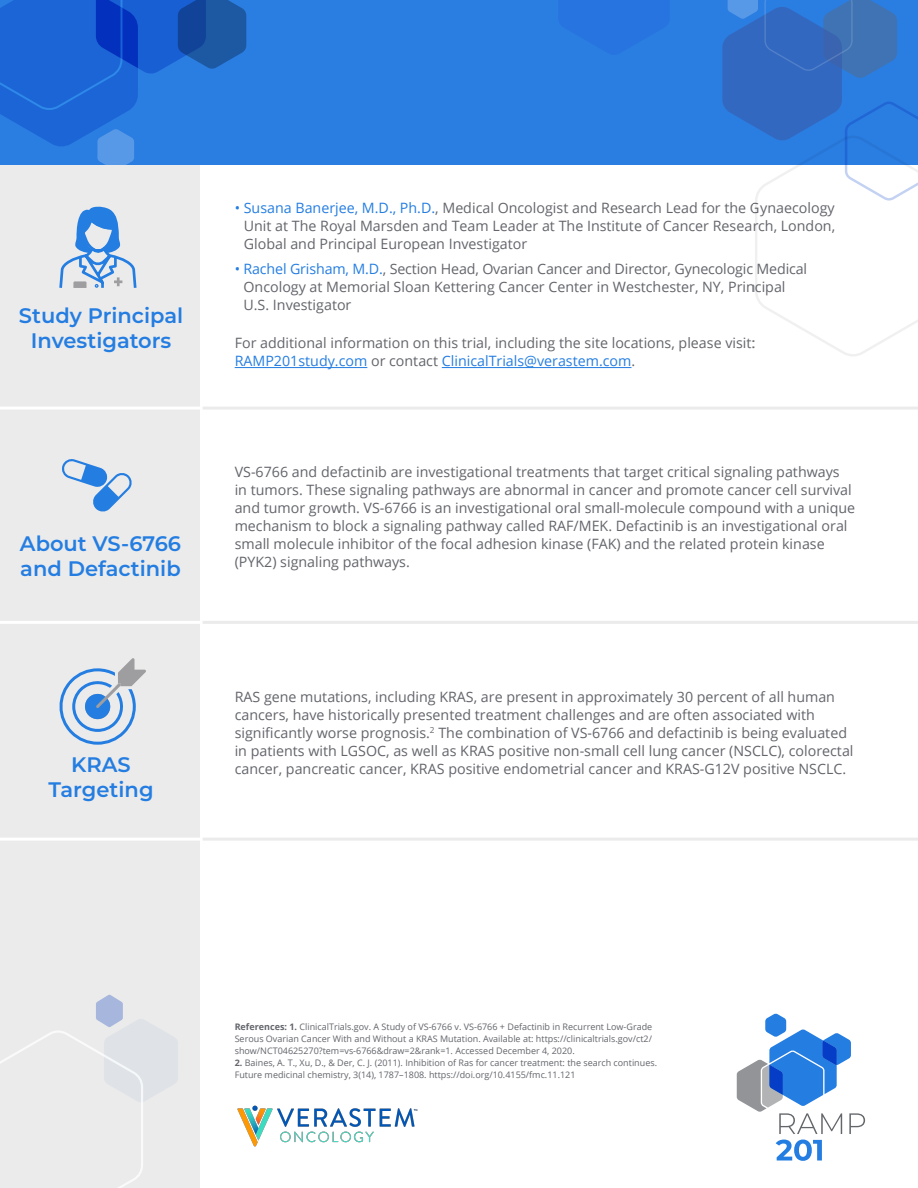
<style>
.page{position:relative;width:918px;height:1188px;background:#fff}
.page>*{position:absolute;margin:0;border:0;box-sizing:border-box;transform-origin:0 0}
.t1{font:600 21px/25.5px "Montserrat";color:#247de1;text-align:center}
.t2{font:14.25px/18px "Open Sans";color:#63656b}
.t3{font:9px/12px "Open Sans";color:#63656b;text-align:justify}
.s1{color:#247de1}
.s2{font-weight:700}
</style>
<div class="page">
<div style="left:0;top:164px;width:200px;height:1024px;background:#ebebeb"></div>
<svg style="left:737px;top:1014px;width:128px;height:120px"></svg>
<svg style="left:776px;top:1140px;width:46px;height:21px"></svg>
<hr style="left:235px;top:367px;width:132px;height:1px;background:#247de1">
<hr style="left:442px;top:367px;width:189px;height:1px;background:#247de1">
<div style="left:0;top:0;width:918px;height:164px;background:#2a7de1"></div>
<svg style="left:0;top:0;width:246px;height:164px"></svg>
<svg style="left:722px;top:0;width:196px;height:356px"></svg>
<hr style="left:0;top:407px;width:204px;height:3px;background:#fff">
<hr style="left:203px;top:407px;width:715px;height:3px;background:#ebebeb">
<hr style="left:0;top:621px;width:204px;height:3px;background:#fff">
<hr style="left:203px;top:621px;width:715px;height:3px;background:#ebebeb">
<hr style="left:0;top:838px;width:204px;height:3px;background:#fff">
<hr style="left:203px;top:838px;width:715px;height:3px;background:#ebebeb">
<svg style="left:0;top:995px;width:178px;height:193px"></svg>
<svg style="left:62px;top:459px;width:70px;height:53px"></svg>
<svg style="left:59px;top:206px;width:78px;height:82px"></svg>
<svg style="left:59px;top:658px;width:87px;height:87px"></svg>
<img style="left:237px;top:1105px;width:181px;height:42px">
<h1 class="t1" style="left:19px;top:302px;width:166px">Study Principal<br>Investigators</h1>
<h1 class="t1" style="left:20px;top:530px;width:163px;text-align:left">About VS-6766 and Defactinib</h1>
<h1 class="t1" style="left:49px;top:751px;width:107px">KRAS<br>Targeting</h1>
<p class="t2" style="left:244px;top:199px;width:593px;text-align:justify;text-indent:-9px"><span class="s1">• Susana Banerjee, M.D., Ph.D.</span>, Medical Oncologist and Research Lead for the Gynaecology Unit at The Royal Marsden and Team Leader at The Institute of Cancer Research, London, Global and Principal European Investigator</p>
<p class="t2" style="left:243px;top:260px;width:565px;text-indent:-9px"><span class="s1">• Rachel Grisham, M.D.</span>, Section Head, Ovarian Cancer and Director, Gynecologic Medical<br>Oncology at Memorial Sloan Kettering Cancer Center in Westchester, NY, Principal<br>U.S. Investigator</p>
<p class="t2" style="left:235px;top:334px;width:522px">For additional information on this trial, including the site locations, please visit:<br><span class="s1">RAMP201study.com</span> or contact <span class="s1">ClinicalTrials@verastem.com</span>.</p>
<p class="t2" style="left:235px;top:462px;width:622px">VS-6766 and defactinib are investigational treatments that target critical signaling pathways in tumors. These signaling pathways are abnormal in cancer and promote cancer cell survival and tumor growth. VS-6766 is an investigational oral small-molecule compound with a unique mechanism to block a signaling pathway called RAF/MEK. Defactinib is an investigational oral small molecule inhibitor of the focal adhesion kinase (FAK) and the related protein kinase (PYK2) signaling pathways.</p>
<p class="t2" style="left:235px;top:687px;width:620px">RAS gene mutations, including KRAS, are present in approximately 30 percent of all human cancers, have historically presented treatment challenges and are often associated with significantly worse prognosis.<sup>2</sup> The combination of VS-6766 and defactinib is being evaluated in patients with LGSOC, as well as KRAS positive non-small cell lung cancer (NSCLC), colorectal cancer, pancreatic cancer, KRAS positive endometrial cancer and KRAS-G12V positive NSCLC.</p>
<p class="t3" style="left:235px;top:1020px;width:419px"><span class="s2">References: 1.</span> ClinicalTrials.gov. A Study of VS-6766 v. VS-6766 + Defactinib in Recurrent Low-Grade Serous Ovarian Cancer With and Without a KRAS Mutation. Available at: https://clinicaltrials.gov/ct2/ show/NCT04625270?tem=vs-6766&amp;draw=2&amp;rank=1. Accessed December 4, 2020.</p>
<p class="t3" style="left:235px;top:1056px;width:424px"><span class="s2">2.</span> Baines, A. T., Xu, D., &amp; Der, C. J. (2011). Inhibition of Ras for cancer treatment: the search continues.<br>Future medicinal chemistry, 3(14), 1787–1808. https://doi.org/10.4155/fmc.11.121</p>
</div>
